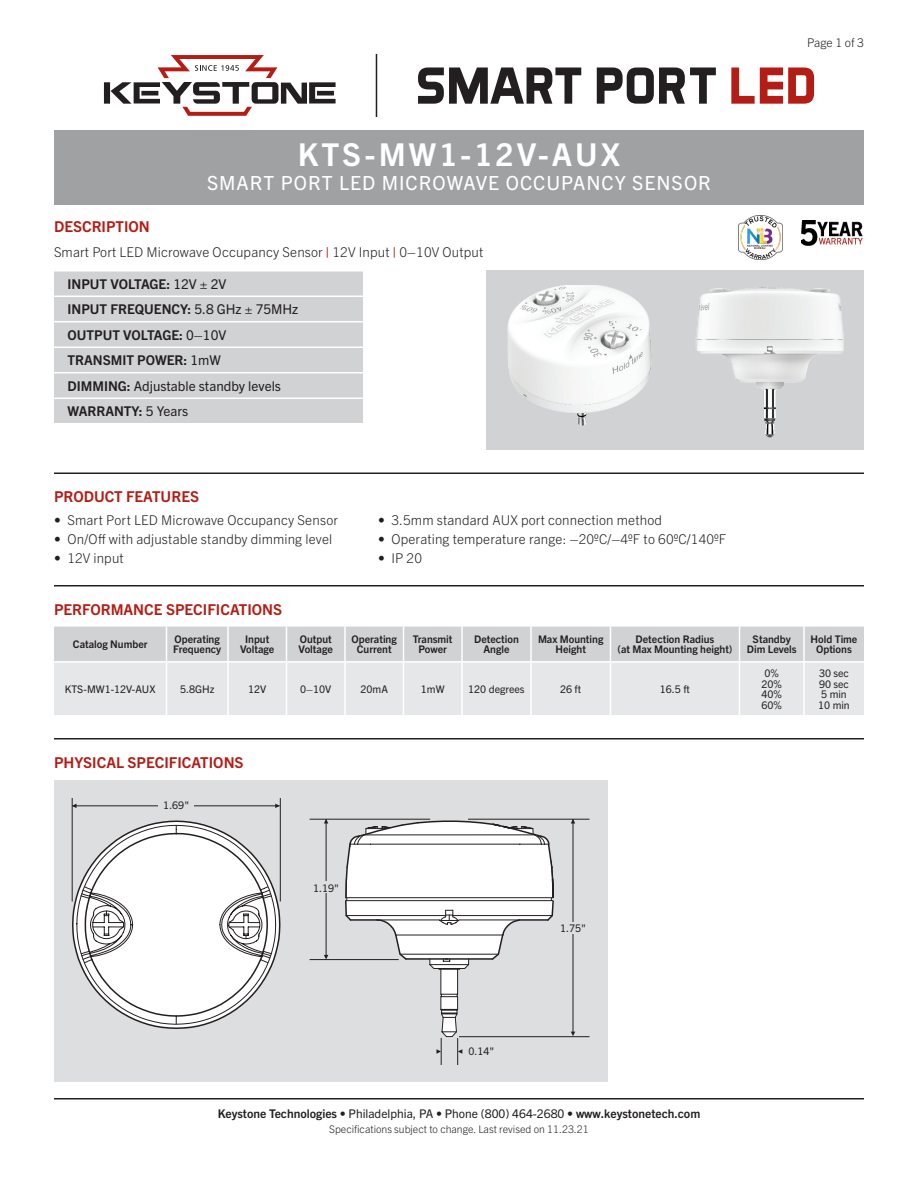
<style>
.page{position:relative;width:918px;height:1188px;background:#fff}
.page>*{position:absolute;margin:0;border:0;box-sizing:border-box;transform-origin:0 0}
.t1{font:700 31.5px "Trade Gothic Next LT Pro";letter-spacing:.1em;color:#fff}
.SubTitle{font:19.5px "Trade Gothic Next LT Pro";letter-spacing:.05em;color:#fff}
.Heading_01{font:700 15px "Trade Gothic Next LT Pro";color:#b41d15}
.Text_After_Descripti{font:300 13.5px "Trade Gothic Next LT Pro";letter-spacing:.01em;color:#231f20}
.Table_Description{font:700 13.5px "Trade Gothic Next LT Pro";color:#231f20}
.Table_Description-2{font:13.5px "Trade Gothic Next LT Pro";color:#231f20}
.t2{font:700 12px "Trade Gothic Next LT Pro";color:#231f20}
.Page{font:300 12px "Trade Gothic Next LT Pro";color:#231f20}
.Table_Header{font:700 10.5px/10.5px "Trade Gothic Next LT Pro";color:#231f20;text-align:center}
.Table_Text{font:10.5px "Trade Gothic Next LT Pro";color:#231f20}
.Rev{font:300 10.5px "Trade Gothic Next LT Pro";color:#231f20}
.Art_Callout{font:10.5px "Trade Gothic Next LT Pro";color:#231f20}
.s1{font-weight:700;color:#b41d15}
.s2{font-weight:400}
.s3{font-weight:700}
</style>
<div class="page">
<hr style="left:54px;top:1098px;width:810px;height:2px;background:#231f20">
<svg style="left:104px;top:55px;width:232px;height:61px"></svg>
<hr style="left:376px;top:54px;width:1px;height:63px;background:#231f20">
<svg style="left:418px;top:68px;width:163px;height:36px"></svg>
<svg style="left:597px;top:68px;width:119px;height:36px"></svg>
<svg style="left:731px;top:67px;width:83px;height:37px"></svg>
<div style="left:54px;top:130px;width:810px;height:75px;background:#a0a1a3"></div>
<div style="left:486px;top:270px;width:378px;height:180px;background:#d1d2d4"></div>
<img style="left:507px;top:285px;width:144px;height:141px">
<img style="left:696px;top:287px;width:148px;height:151px">
<div style="left:54px;top:627px;width:810px;height:34px;background:#d1d2d4"></div>
<div style="left:54px;top:663px;width:810px;height:52px;background:#e6e7e9"></div>
<hr style="left:166px;top:627px;width:1px;height:34px;background:#fff">
<hr style="left:227px;top:627px;width:2px;height:34px;background:#fff">
<hr style="left:286px;top:627px;width:1px;height:34px;background:#fff">
<hr style="left:344px;top:627px;width:2px;height:34px;background:#fff">
<hr style="left:403px;top:627px;width:1px;height:34px;background:#fff">
<hr style="left:461px;top:627px;width:2px;height:34px;background:#fff">
<hr style="left:530px;top:627px;width:2px;height:34px;background:#fff">
<hr style="left:610px;top:627px;width:1px;height:34px;background:#fff">
<hr style="left:739px;top:627px;width:1px;height:34px;background:#fff">
<hr style="left:803px;top:627px;width:2px;height:34px;background:#fff">
<hr style="left:166px;top:663px;width:1px;height:52px;background:#fff">
<hr style="left:227px;top:663px;width:2px;height:52px;background:#fff">
<hr style="left:286px;top:663px;width:1px;height:52px;background:#fff">
<hr style="left:344px;top:663px;width:2px;height:52px;background:#fff">
<hr style="left:403px;top:663px;width:1px;height:52px;background:#fff">
<hr style="left:461px;top:663px;width:2px;height:52px;background:#fff">
<hr style="left:530px;top:663px;width:2px;height:52px;background:#fff">
<hr style="left:610px;top:663px;width:1px;height:52px;background:#fff">
<hr style="left:739px;top:663px;width:1px;height:52px;background:#fff">
<hr style="left:803px;top:663px;width:2px;height:52px;background:#fff">
<hr style="left:54px;top:585px;width:810px;height:1px;background:#231f20">
<hr style="left:54px;top:472px;width:810px;height:2px;background:#231f20">
<div style="left:54px;top:272px;width:309px;height:151px;background:#d1d2d4"></div>
<hr style="left:54px;top:296px;width:309px;height:1px;background:#fff">
<hr style="left:54px;top:321px;width:309px;height:1px;background:#fff">
<hr style="left:54px;top:346px;width:309px;height:2px;background:#fff">
<hr style="left:54px;top:372px;width:309px;height:2px;background:#fff">
<hr style="left:54px;top:398px;width:309px;height:1px;background:#fff">
<img style="left:801px;top:220px;width:62px;height:25px">
<hr style="left:54px;top:738px;width:810px;height:2px;background:#231f20">
<div style="left:54px;top:780px;width:554px;height:302px;background:#dddee0"></div>
<svg style="left:71px;top:820px;width:210px;height:209px"></svg>
<svg style="left:76px;top:825px;width:200px;height:200px"></svg>
<hr style="left:280px;top:798px;width:1px;height:104px;background:#231f20">
<svg style="left:275px;top:804px;width:5px;height:4px"></svg>
<hr style="left:72px;top:798px;width:1px;height:104px;background:#231f20">
<hr style="left:72px;top:806px;width:208px;height:1px;background:#231f20">
<svg style="left:72px;top:804px;width:4px;height:4px"></svg>
<div style="left:158px;top:798px;width:36px;height:14px;background:#dddee0"></div>
<hr style="left:468px;top:819px;width:122px;height:1px;background:#231f20">
<hr style="left:459px;top:1036px;width:131px;height:1px;background:#231f20">
<svg style="left:344px;top:819px;width:234px;height:281px"></svg>
<hr style="left:310px;top:819px;width:120px;height:1px;background:#231f20">
<hr style="left:310px;top:959px;width:89px;height:1px;background:#231f20">
<hr style="left:326px;top:819px;width:1px;height:137px;background:#231f20">
<svg style="left:324px;top:819px;width:4px;height:5px"></svg>
<svg style="left:324px;top:955px;width:4px;height:4px"></svg>
<div style="left:313px;top:881px;width:27px;height:12px;background:#dddee0"></div>
<img style="left:739px;top:215px;width:44px;height:44px">
<p class="t1" style="left:298px;top:133px;width:324px">KTS-MW1-12V-AUX</p>
<p class="SubTitle" style="left:207px;top:169px;width:505px">SMART PORT LED MICROWAVE OCCUPANCY SENSOR</p>
<p class="Heading_01" style="left:54px;top:216px;width:97px">DESCRIPTION</p>
<p class="Text_After_Descripti" style="left:54px;top:243px;width:431px">Smart Port LED Microwave Occupancy Sensor <span class="s1">|</span> 12V Input <span class="s1">|</span> 0–10V Output</p>
<p class="Table_Description" style="left:68px;top:274px;width:160px">INPUT VOLTAGE: <span class="s2">12V ± 2V</span></p>
<p class="Table_Description" style="left:68px;top:300px;width:232px">INPUT FREQUENCY: <span class="s2">5.8 GHz ± 75MHz</span></p>
<p class="Table_Description" style="left:68px;top:325px;width:160px">OUTPUT VOLTAGE: <span class="s2">0–10V</span></p>
<p class="Table_Description" style="left:68px;top:351px;width:155px">TRANSMIT POWER: <span class="s2">1mW</span></p>
<p class="Table_Description-2" style="left:68px;top:376px;width:215px"><span class="s3">DIMMING:</span> Adjustable standby levels</p>
<p class="Table_Description" style="left:68px;top:402px;width:122px">WARRANTY: <span class="s2">5 Years</span></p>
<p class="Heading_01" style="left:54px;top:486px;width:147px">PRODUCT FEATURES</p>
<p class="Text_After_Descripti" style="left:54px;top:511px;width:286px">• Smart Port LED Microwave Occupancy Sensor</p>
<p class="Text_After_Descripti" style="left:54px;top:530px;width:280px">• On/Off with adjustable standby dimming level</p>
<p class="Text_After_Descripti" style="left:54px;top:549px;width:71px">• 12V input</p>
<p class="Text_After_Descripti" style="left:378px;top:511px;width:286px">• 3.5mm standard AUX port connection method</p>
<p class="Text_After_Descripti" style="left:378px;top:530px;width:350px">• Operating temperature range: –20ºC/–4ºF to 60ºC/140ºF</p>
<p class="Text_After_Descripti" style="left:378px;top:549px;width:46px">• IP 20</p>
<p class="Page" style="left:807px;top:34px;width:58px">Page 1 of 3</p>
<p class="Heading_01" style="left:54px;top:599px;width:230px">PERFORMANCE SPECIFICATIONS</p>
<p class="Table_Header" style="left:73px;top:638px;width:76px">Catalog Number</p>
<p class="Table_Header" style="left:173px;top:633px;width:49px;text-align:left">Operating<br>Frequency</p>
<p class="Table_Header" style="left:240px;top:633px;width:36px">Input<br>Voltage</p>
<p class="Table_Header" style="left:299px;top:633px;width:36px;text-align:left">Output<br>Voltage</p>
<p class="Table_Header" style="left:352px;top:633px;width:47px">Operating<br>Current</p>
<p class="Table_Header" style="left:413px;top:633px;width:41px">Transmit<br>Power</p>
<p class="Table_Header" style="left:474px;top:633px;width:46px">Detection<br>Angle</p>
<p class="Table_Header" style="left:538px;top:633px;width:67px">Max Mounting<br>Height</p>
<p class="Table_Header" style="left:617px;top:633px;width:117px">Detection Radius<br>(at Max Mounting height)</p>
<p class="Table_Header" style="left:747px;top:633px;width:51px">Standby<br>Dim Levels</p>
<p class="Table_Header" style="left:811px;top:633px;width:48px">Hold Time<br>Options</p>
<p class="Table_Text" style="left:65px;top:682px;width:92px">KTS-MW1-12V-AUX</p>
<p class="Table_Text" style="left:180px;top:682px;width:36px">5.8GHz</p>
<p class="Table_Text" style="left:248px;top:682px;width:20px">12V</p>
<p class="Table_Text" style="left:300px;top:682px;width:33px">0–10V</p>
<p class="Table_Text" style="left:361px;top:682px;width:29px">20mA</p>
<p class="Table_Text" style="left:421px;top:682px;width:25px">1mW</p>
<p class="Table_Text" style="left:468px;top:682px;width:58px">120 degrees</p>
<p class="Table_Text" style="left:560px;top:682px;width:23px">26 ft</p>
<p class="Table_Text" style="left:660px;top:682px;width:32px">16.5 ft</p>
<p class="Table_Text" style="left:765px;top:666px;width:16px">0%</p>
<p class="Table_Text" style="left:762px;top:677px;width:22px">20%</p>
<p class="Table_Text" style="left:762px;top:687px;width:22px">40%</p>
<p class="Table_Text" style="left:762px;top:698px;width:22px">60%</p>
<p class="Table_Text" style="left:819px;top:666px;width:31px">30 sec</p>
<p class="Table_Text" style="left:819px;top:677px;width:31px">90 sec</p>
<p class="Table_Text" style="left:821px;top:687px;width:27px">5 min</p>
<p class="Table_Text" style="left:818px;top:698px;width:33px">10 min</p>
<p class="Heading_01" style="left:54px;top:752px;width:191px">PHYSICAL SPECIFICATIONS</p>
<p class="Art_Callout" style="left:163px;top:798px;width:27px">1.69"</p>
<p class="Art_Callout" style="left:313px;top:880px;width:27px">1.19"</p>
<p class="Art_Callout" style="left:469px;top:1044px;width:27px">0.14"</p>
<p class="Art_Callout" style="left:560px;top:921px;width:27px">1.75"</p>
<p class="t2" style="left:218px;top:1105px;width:484px">Keystone Technologies <span class="s2">• Philadelphia, PA • Phone (800) 464-2680 •</span> www.keystonetech.com</p>
<p class="Rev" style="left:329px;top:1122px;width:261px">Specifications subject to change. Last revised on 11.23.21</p>
</div>
